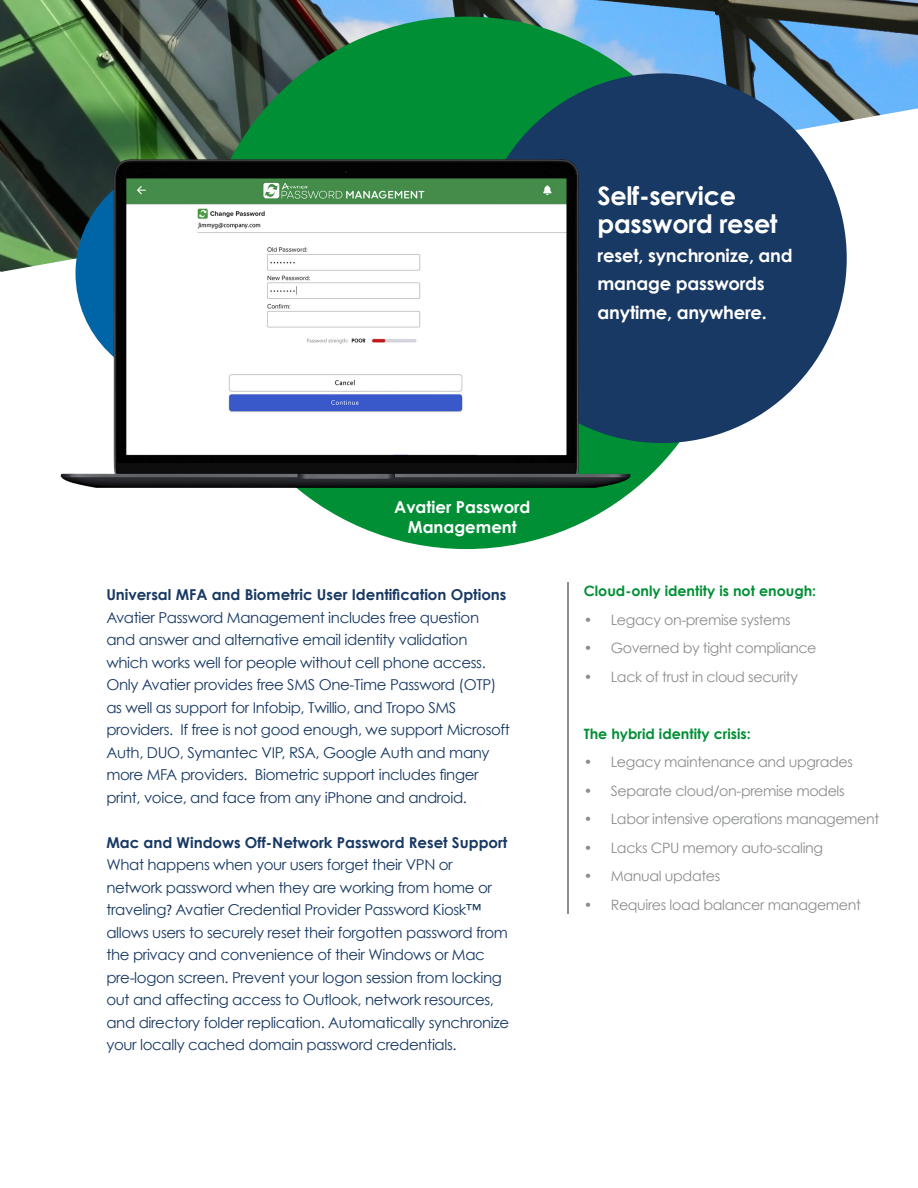
<style>
.page{position:relative;width:918px;height:1188px;background:#fff}
.page>*{position:absolute;margin:0;border:0;box-sizing:border-box;transform-origin:0 0}
.t1{font:700 25.5px/28.5px "Century Gothic";letter-spacing:-.015em;color:#fff}
.t2{font:700 18px/28.5px "Century Gothic";letter-spacing:-.015em;color:#fff}
.t3{font:700 16.5px/19.8px "Century Gothic";color:#fff;text-align:center}
.t4{font:15px/22.5px "Century Gothic";letter-spacing:-.025em;color:#183963}
.t5{font:700 15px "Century Gothic";color:#183963}
.t6{font:14.25px "Century Gothic";letter-spacing:-.025em;color:#8b8e8d}
.t7{font:700 14.25px "Century Gothic";color:#008f35}
.s1{font-family:"Myriad Pro"}
</style>
<div class="page">
<img style="left:0;top:0;width:918px;height:272px">
<div style="left:200px;top:17px;width:532px;height:532px;background:#008f35;border-radius:50%"></div>
<hr style="left:568px;top:582px;width:1px;height:332px;background:#8b8e8d">
<div style="left:477px;top:73px;width:370px;height:370px;background:#183963;border-radius:50%"></div>
<img style="left:20px;top:133px;width:648px;height:381px">
<h1 class="t1" style="left:598px;top:181px;width:181px">Self-service password reset</h1>
<p class="t2" style="left:598px;top:241px;width:196px">reset, synchronize, and manage passwords anytime, anywhere.</p>
<p class="t3" style="left:394px;top:497px;width:138px">Avatier Password<br>Management</p>
<p class="t5" style="left:106px;top:585px;width:402px">Universal MFA and Biometric User Identification Options</p>
<p class="t4" style="left:106px;top:606px;width:405px">Avatier Password Management includes free question and answer and alternative email identity validation which works well for people without cell phone access.<br>Only Avatier provides free SMS One-Time Password (OTP) as well as support for Infobip, Twillio, and Tropo SMS providers. If free is not good enough, we support Microsoft Auth, DUO, Symantec VIP, RSA, Google Auth and many more MFA providers. Biometric support includes finger print, voice, and face from any iPhone and android.</p>
<p class="t5" style="left:106px;top:833px;width:403px">Mac and Windows Off-Network Password Reset Support</p>
<p class="t4" style="left:106px;top:853px;width:404px">What happens when your users forget their VPN or network password when they are working from home or traveling<span class="s1">?</span> Avatier Credential Provider Password Kiosk™ allows users to securely reset their forgotten password from the privacy and convenience of their Windows or Mac pre-logon screen. Prevent your logon session from locking out and affecting access to Outlook, network resources, and directory folder replication. Automatically synchronize your locally cached domain password credentials.</p>
<p class="t7" style="left:584px;top:582px;width:234px">Cloud-only identity is not enough:</p>
<p class="t6" style="left:584px;top:611px;width:209px">• Legacy on-premise systems</p>
<p class="t6" style="left:584px;top:639px;width:234px">• Governed by tight compliance</p>
<p class="t6" style="left:584px;top:668px;width:216px">• Lack of trust in cloud security</p>
<p class="t7" style="left:584px;top:725px;width:169px">The hybrid identity crisis:</p>
<p class="t6" style="left:584px;top:753px;width:271px">• Legacy maintenance and upgrades</p>
<p class="t6" style="left:584px;top:782px;width:262px">• Separate cloud/on-premise models</p>
<p class="t6" style="left:584px;top:810px;width:297px">• Labor intensive operations management</p>
<p class="t6" style="left:584px;top:839px;width:241px">• Lacks CPU memory auto-scaling</p>
<p class="t6" style="left:584px;top:867px;width:138px">• Manual updates</p>
<p class="t6" style="left:584px;top:896px;width:279px">• Requires load balancer management</p>
</div>
